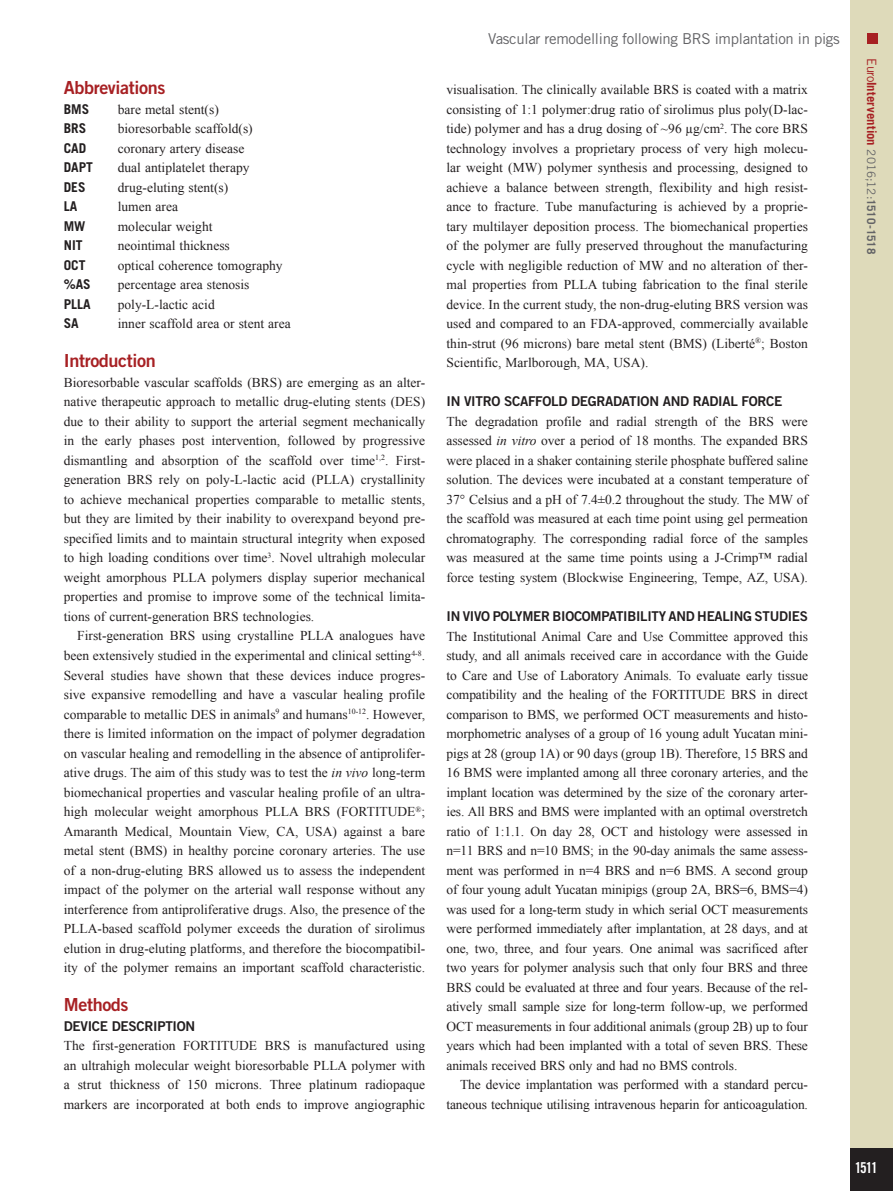
<style>
.page{position:relative;width:893px;height:1191px;background:#fff}
.page>*{position:absolute;margin:0;border:0;box-sizing:border-box;transform-origin:0 0}
.intertitre1{font:18px "Trade Gothic LT Std Bd 2";letter-spacing:-.02em;color:#a72023}
.t1{font:15px "Trade Gothic LT Std";letter-spacing:-.02em;color:#636366}
.t2{font:15px "Trade Gothic LT Std Bd Cn 20";color:#fff}
.text_1er_paragraph{font:13.5px/19.5px "Times New Roman";color:#231f20;text-align:justify}
.text_paragraph{font:13.5px/19.5px "Times New Roman";letter-spacing:-.01em;color:#231f20;text-align:justify}
.intertitre2{font:13.5px "Trade Gothic LT Std Bd 2";letter-spacing:-.02em;color:#231f20}
.text_1er_paragraph-2{font:700 13.5px "Trade Gothic LT Std";color:#231f20}
.t3{font:700 12.75px "Trade Gothic LT Std";letter-spacing:.005em;color:#a72023}
.s1{font-style:italic}
.s2{font-weight:400}
.s3{font-weight:400;font-size:11.7px;color:#636366}
.s4{font-size:11.7px;color:#636366}
</style>
<div class="page">
<div style="left:850px;top:0;width:43px;height:1191px;background:#dedaba"></div>
<div style="left:850px;top:1148px;width:43px;height:43px;background:#231f20"></div>
<div style="left:867px;top:34px;width:11px;height:10px;background:#a72023"></div>
<p class="intertitre1" style="left:64px;top:77px;width:103px">Abbreviations</p>
<p class="text_1er_paragraph-2" style="left:64px;top:101px;width:27px">BMS</p>
<p class="text_1er_paragraph" style="left:118px;top:99px;width:103px">bare metal stent(s)</p>
<p class="text_1er_paragraph-2" style="left:64px;top:120px;width:24px">BRS</p>
<p class="text_1er_paragraph" style="left:118px;top:119px;width:136px">bioresorbable scaffold(s)</p>
<p class="text_1er_paragraph-2" style="left:64px;top:140px;width:24px">CAD</p>
<p class="text_1er_paragraph" style="left:118px;top:138px;width:128px">coronary artery disease</p>
<p class="text_1er_paragraph-2" style="left:64px;top:159px;width:31px">DAPT</p>
<p class="text_1er_paragraph" style="left:118px;top:158px;width:133px">dual antiplatelet therapy</p>
<p class="text_1er_paragraph-2" style="left:64px;top:179px;width:23px">DES</p>
<p class="text_1er_paragraph" style="left:118px;top:177px;width:112px">drug-eluting stent(s)</p>
<p class="text_1er_paragraph-2" style="left:64px;top:198px;width:15px">LA</p>
<p class="text_1er_paragraph" style="left:118px;top:197px;width:62px">lumen area</p>
<p class="text_1er_paragraph-2" style="left:64px;top:218px;width:23px">MW</p>
<p class="text_1er_paragraph" style="left:118px;top:216px;width:96px">molecular weight</p>
<p class="text_1er_paragraph-2" style="left:64px;top:237px;width:20px">NIT</p>
<p class="text_1er_paragraph" style="left:118px;top:236px;width:114px">neointimal thickness</p>
<p class="text_1er_paragraph-2" style="left:64px;top:257px;width:23px">OCT</p>
<p class="text_1er_paragraph" style="left:118px;top:255px;width:166px">optical coherence tomography</p>
<p class="text_1er_paragraph-2" style="left:64px;top:276px;width:29px">%AS</p>
<p class="text_1er_paragraph" style="left:118px;top:275px;width:133px">percentage area stenosis</p>
<p class="text_1er_paragraph-2" style="left:64px;top:296px;width:28px">PLLA</p>
<p class="text_1er_paragraph" style="left:118px;top:294px;width:99px">poly-L-lactic acid</p>
<p class="text_1er_paragraph-2" style="left:64px;top:315px;width:17px">SA</p>
<p class="text_1er_paragraph" style="left:118px;top:314px;width:174px">inner scaffold area or stent area</p>
<p class="intertitre1" style="left:64px;top:350px;width:94px">Introduction</p>
<p class="text_1er_paragraph" style="left:64px;top:372px;width:363px">Bioresorbable vascular scaffolds (BRS) are emerging as an alter&shy;native therapeutic approach to metallic drug-eluting stents (DES) due to their ability to support the arterial segment mechanically in the early phases post intervention, followed by progressive dismantling and absorption of the scaffold over time<sup>1,2</sup>. First&shy;generation BRS rely on poly-L-lactic acid (PLLA) crystallinity to achieve mechanical properties comparable to metallic stents, but they are limited by their inability to overexpand beyond pre&shy;specified limits and to maintain structural integrity when exposed to high loading conditions over time<sup>3</sup>. Novel ultrahigh molecular weight amorphous PLLA polymers display superior mechanical properties and promise to improve some of the technical limita&shy;tions of current-generation BRS technologies.</p>
<p class="text_paragraph" style="left:64px;top:626px;width:363px;text-indent:14px">First-generation BRS using crystalline PLLA analogues have been extensively studied in the experimental and clinical setting<sup>4-8</sup>.<br>Several studies have shown that these devices induce progres&shy;sive expansive remodelling and have a vascular healing profile comparable to metallic DES in animals<sup>9</sup> and humans<sup>10-12</sup>. However, there is limited information on the impact of polymer degradation on vascular healing and remodelling in the absence of antiprolifer&shy;ative drugs. The aim of this study was to test the <span class="s1">in vivo</span> long-term biomechanical properties and vascular healing profile of an ultra&shy;high molecular weight amorphous PLLA BRS (FORTITUDE<sup>®</sup>; Amaranth Medical, Mountain View, CA, USA) against a bare metal stent (BMS) in healthy porcine coronary arteries. The use of a non-drug-eluting BRS allowed us to assess the independent impact of the polymer on the arterial wall response without any interference from antiproliferative drugs. Also, the presence of the PLLA-based scaffold polymer exceeds the duration of sirolimus elution in drug-eluting platforms, and therefore the biocompatibil&shy;ity of the polymer remains an important scaffold characteristic.</p>
<p class="intertitre1" style="left:64px;top:993px;width:66px">Methods</p>
<p class="intertitre2" style="left:64px;top:1017px;width:133px">DEVICE DESCRIPTION</p>
<p class="text_1er_paragraph" style="left:64px;top:1035px;width:363px">The first-generation FORTITUDE BRS is manufactured using an ultrahigh molecular weight bioresorbable PLLA polymer with a strut thickness of 150 microns. Three platinum radiopaque markers are incorporated at both ends to improve angiographic</p>
<p class="t1" style="left:488px;top:30px;width:353px">Vascular remodelling following BRS implantation in pigs</p>
<p class="text_1er_paragraph" style="left:446px;top:80px;width:363px">visualisation. The clinically available BRS is coated with a matrix consisting of 1:1 polymer:drug ratio of sirolimus plus poly(D-lac&shy;tide) polymer and has a drug dosing of ~96 µg/cm<sup>2</sup>. The core BRS technology involves a proprietary process of very high molecu&shy;lar weight (MW) polymer synthesis and processing, designed to achieve a balance between strength, flexibility and high resist&shy;ance to fracture. Tube manufacturing is achieved by a proprie&shy;tary multilayer deposition process. The biomechanical properties of the polymer are fully preserved throughout the manufacturing cycle with negligible reduction of MW and no alteration of ther&shy;mal properties from PLLA tubing fabrication to the final sterile device. In the current study, the non-drug-eluting BRS version was used and compared to an FDA-approved, commercially available thin-strut (96 microns) bare metal stent (BMS) (Liberté<sup>®</sup>; Boston Scientific, Marlborough, MA, USA).</p>
<p class="intertitre2" style="left:446px;top:393px;width:337px">IN VITRO SCAFFOLD DEGRADATION AND RADIAL FORCE</p>
<p class="text_1er_paragraph" style="left:446px;top:411px;width:363px">The degradation profile and radial strength of the BRS were assessed <span class="s1">in vitro</span> over a period of 18 months. The expanded BRS were placed in a shaker containing sterile phosphate buffered saline solution. The devices were incubated at a constant temperature of 37° Celsius and a pH of 7.4±0.2 throughout the study. The MW of the scaffold was measured at each time point using gel permeation chromatography. The corresponding radial force of the samples was measured at the same time points using a J-Crimp™ radial force testing system (Blockwise Engineering, Tempe, AZ, USA).</p>
<p class="intertitre2" style="left:446px;top:608px;width:363px">IN VIVO POLYMER BIOCOMPATIBILITY AND HEALING STUDIES</p>
<p class="text_1er_paragraph" style="left:446px;top:626px;width:363px">The Institutional Animal Care and Use Committee approved this study, and all animals received care in accordance with the Guide to Care and Use of Laboratory Animals. To evaluate early tissue compatibility and the healing of the FORTITUDE BRS in direct comparison to BMS, we performed OCT measurements and histo&shy;morphometric analyses of a group of 16 young adult Yucatan mini&shy;pigs at 28 (group 1A) or 90 days (group 1B). Therefore, 15 BRS and 16 BMS were implanted among all three coronary arteries, and the implant location was determined by the size of the coronary arter&shy;ies. All BRS and BMS were implanted with an optimal overstretch ratio of 1:1.1. On day 28, OCT and histology were assessed in n=11 BRS and n=10 BMS; in the 90-day animals the same assess&shy;ment was performed in n=4 BRS and n=6 BMS. A second group of four young adult Yucatan minipigs (group 2A, BRS=6, BMS=4) was used for a long-term study in which serial OCT measurements were performed immediately after implantation, at 28 days, and at one, two, three, and four years. One animal was sacrificed after two years for polymer analysis such that only four BRS and three BRS could be evaluated at three and four years. Because of the rel&shy;atively small sample size for long-term follow-up, we performed OCT measurements in four additional animals (group 2B) up to four years which had been implanted with a total of seven BRS. These animals received BRS only and had no BMS controls.</p>
<p class="text_paragraph" style="left:446px;top:1074px;width:363px;text-align:right">The device implantation was performed with a standard percu&shy;taneous technique utilising intravenous heparin for anticoagulation.</p>
<p class="t3" style="left:879px;top:58px;width:197px;rotate:90deg"><span class="s2">Euro</span>Intervention <span class="s3">2016;12:</span><span class="s4">1510-1518</span></p>
<p class="t2" style="left:855px;top:1158px;width:25px">1511</p>
</div>
